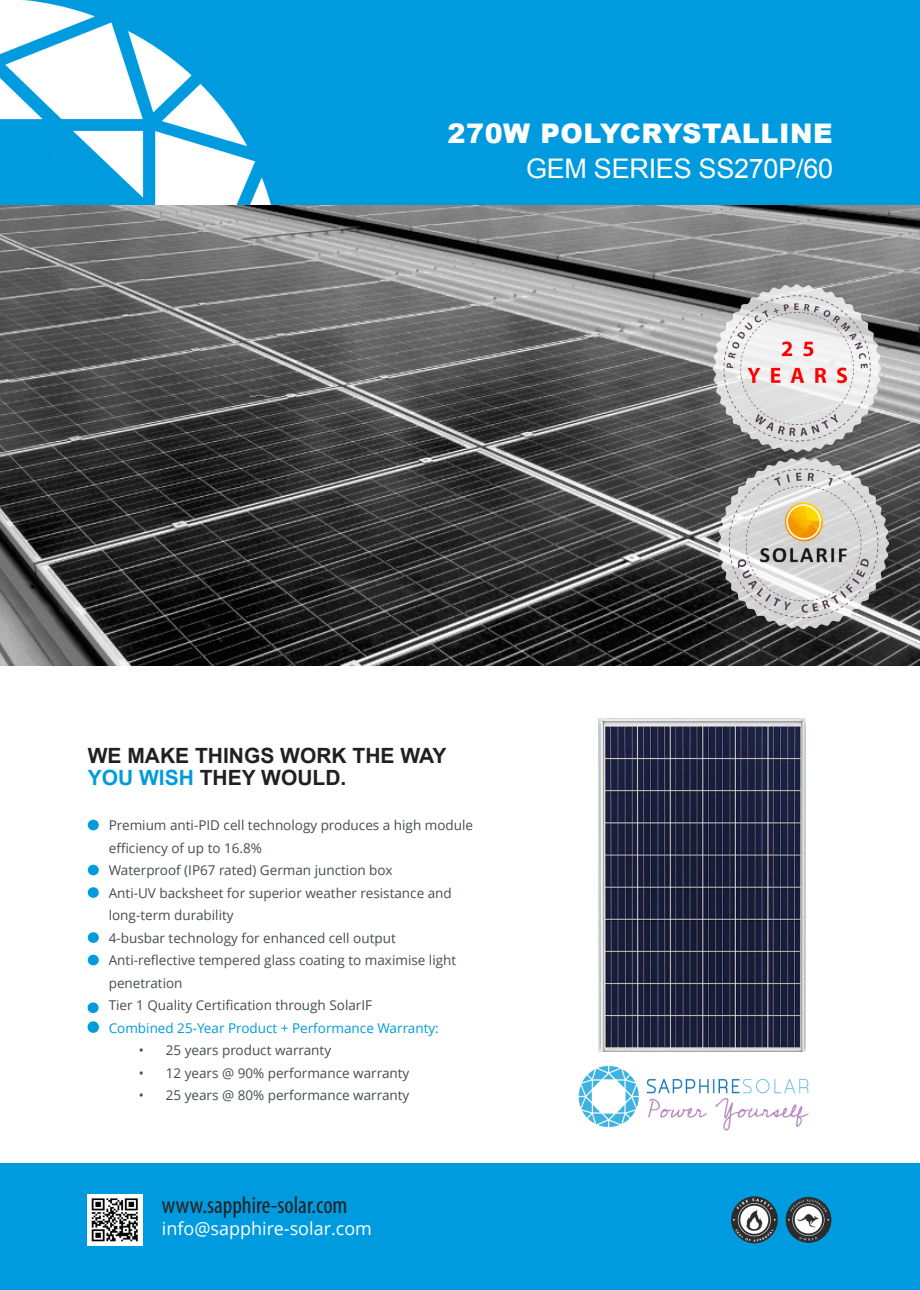
<style>
.page{position:relative;width:920px;height:1290px;background:#fff}
.page>*{position:absolute;margin:0;border:0;box-sizing:border-box;transform-origin:0 0}
.Product_description{font:900 27px "Arial";letter-spacing:.02em;color:#fff}
.Heading_1{font:27px "Arial";letter-spacing:-.01em;color:#fff}
.Heading_2{font:condensed 24px "Myriad Pro";color:#231f20}
.Headline_3{font:700 21px "Arial";color:#231f20}
.Domain_name{font:18px "Open Sans";color:#fff}
.t1{font:13.5px/22.5px "Open Sans";color:#454c50}
.t2{font:13.5px "Open Sans";color:#009bde}
.s1{color:#009bde}
</style>
<div class="page">
<div style="left:0;top:0;width:920px;height:206px;background:#009bde"></div>
<img style="left:0;top:0;width:286px;height:206px">
<img style="left:0;top:206px;width:920px;height:460px">
<img style="left:599px;top:718px;width:206px;height:334px">
<div style="left:88px;top:820px;width:11px;height:10px;background:#009bde;border-radius:50%"></div>
<div style="left:88px;top:865px;width:11px;height:10px;background:#009bde;border-radius:50%"></div>
<div style="left:88px;top:887px;width:11px;height:11px;background:#009bde;border-radius:50%"></div>
<div style="left:88px;top:932px;width:11px;height:11px;background:#009bde;border-radius:50%"></div>
<div style="left:88px;top:955px;width:11px;height:10px;background:#009bde;border-radius:50%"></div>
<img style="left:578px;top:1065px;width:231px;height:66px">
<div style="left:0;top:1163px;width:920px;height:127px;background:#009bde"></div>
<img style="left:731px;top:1196px;width:101px;height:48px">
<img style="left:88px;top:1194px;width:54px;height:51px">
<div style="left:88px;top:1021px;width:11px;height:11px;background:#009bde;border-radius:50%"></div>
<div style="left:88px;top:1002px;width:11px;height:11px;background:#009bde;border-radius:50%"></div>
<img style="left:713px;top:453px;width:181px;height:182px">
<img style="left:708px;top:279px;width:178px;height:179px">
<p class="Product_description" style="left:448px;top:118px;width:386px">270W POLYCRYSTALLINE</p>
<p class="Heading_1" style="left:526px;top:151px;width:309px">GEM SERIES SS270P/60</p>
<p class="Headline_3" style="left:88px;top:741px;width:360px">WE MAKE THINGS WORK THE WAY</p>
<p class="Headline_3" style="left:88px;top:764px;width:260px"><span class="s1">YOU WISH</span> THEY WOULD.</p>
<p class="t1" style="left:109px;top:814px;width:366px">Premium anti-PID cell technology produces a high module efficiency of up to 16.8%</p>
<p class="t1" style="left:109px;top:859px;width:285px">Waterproof (IP67 rated) German junction box</p>
<p class="t1" style="left:109px;top:881px;width:345px">Anti-UV backsheet for superior weather resistance and long-term durability</p>
<p class="t1" style="left:109px;top:926px;width:288px">4-busbar technology for enhanced cell output</p>
<p class="t1" style="left:109px;top:949px;width:349px">Anti-reflective tempered glass coating to maximise light penetration</p>
<p class="t1" style="left:109px;top:994px;width:265px">Tier 1 Quality Certification through SolarIF</p>
<p class="t2" style="left:109px;top:1019px;width:332px">Combined 25-Year Product + Performance Warranty:</p>
<p class="t1" style="left:139px;top:1039px;width:194px">• 25 years product warranty</p>
<p class="t1" style="left:139px;top:1061px;width:272px">• 12 years @ 90% performance warranty</p>
<p class="t1" style="left:139px;top:1084px;width:272px">• 25 years @ 80% performance warranty</p>
<p class="Heading_2" style="left:162px;top:1190px;width:187px">www.sapphire-solar.com</p>
<p class="Domain_name" style="left:162px;top:1216px;width:212px">info@sapphire-solar.com</p>
</div>
